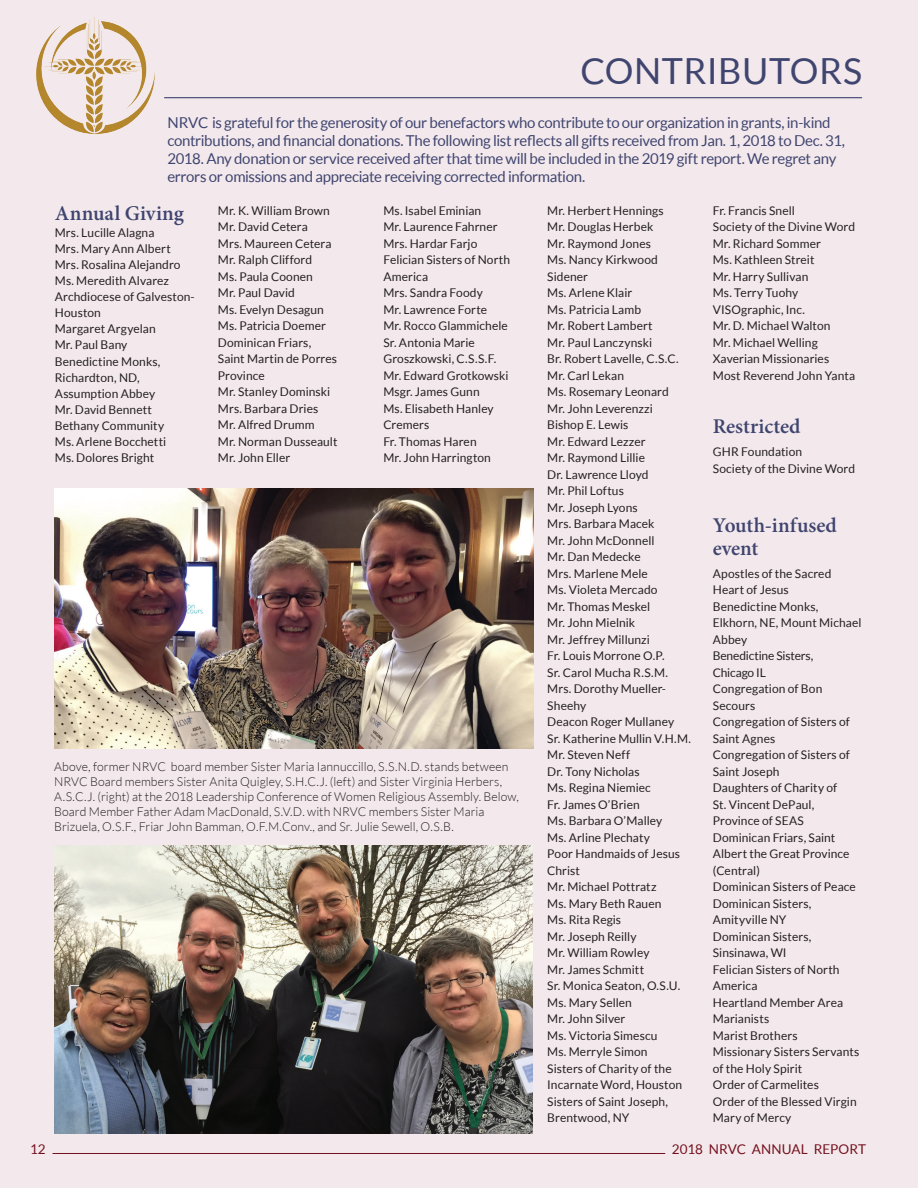
<style>
.page{position:relative;width:918px;height:1188px;background:#f3e9ec}
.page>*{position:absolute;margin:0;border:0;box-sizing:border-box;transform-origin:0 0}
.t1{font:36px "Lato";letter-spacing:.015em;color:#404570}
.t2{font:600 21px/22.5px "Minion Pro";color:#404570}
.t3{font:15px/18px "Lato";letter-spacing:-.025em;color:#404570}
.t4{font:13.5px "Lato";letter-spacing:.005em;color:#75111e}
.t5{font:300 12.3px/15px "Lato";letter-spacing:.005em;color:#231f20}
.t6{font:12px/16.5px "Lato";letter-spacing:.01em;color:#231f20}
</style>
<div class="page">
<hr style="left:53px;top:1153px;width:612px;height:1px;background:#75111e">
<hr style="left:164px;top:97px;width:698px;height:1px;background:#404570">
<img style="left:36px;top:18px;width:119px;height:116px">
<img style="left:54px;top:846px;width:478px;height:288px">
<img style="left:54px;top:489px;width:479px;height:259px">
<h1 class="t1" style="left:580px;top:51px;width:283px">CONTRIBUTORS</h1>
<p class="t3" style="left:167px;top:113px;width:679px">NRVC is grateful for the generosity of our benefactors who contribute to our organization in grants, in-kind contributions, and financial donations. The following list reflects all gifts received from Jan. 1, 2018 to Dec. 31, 2018. Any donation or service received after that time will be included in the 2019 gift report. We regret any errors or omissions and appreciate receiving corrected information.</p>
<h2 class="t2" style="left:55px;top:202px;width:131px">Annual Giving</h2>
<p class="t6" style="left:55px;top:224px;width:141px">Mrs. Lucille Alagna<br>Mrs. Mary Ann Albert<br>Mrs. Rosalina Alejandro<br>Ms. Meredith Alvarez<br>Archdiocese of Galveston-<br>Houston<br>Margaret Argyelan<br>Mr. Paul Bany<br>Benedictine Monks,<br>Richardton, ND,<br>Assumption Abbey<br>Mr. David Bennett<br>Bethany Community<br>Ms. Arlene Bocchetti<br>Ms. Dolores Bright</p>
<p class="t6" style="left:383px;top:202px;width:128px">Ms. Isabel Eminian<br>Mr. Laurence Fahrner<br>Mrs. Hardar Farjo<br>Felician Sisters of North<br>America<br>Mrs. Sandra Foody<br>Mr. Lawrence Forte<br>Mr. Rocco Glammichele<br>Sr. Antonia Marie<br>Groszkowski, C.S.S.F.<br>Mr. Edward Grotkowski<br>Msgr. James Gunn<br>Ms. Elisabeth Hanley<br>Cremers<br>Fr. Thomas Haren<br>Mr. John Harrington</p>
<p class="t6" style="left:218px;top:202px;width:121px">Mr. K. William Brown<br>Mr. David Cetera<br>Mrs. Maureen Cetera<br>Mr. Ralph Clifford<br>Ms. Paula Coonen<br>Mr. Paul David<br>Ms. Evelyn Desagun<br>Ms. Patricia Doemer<br>Dominican Friars,<br>Saint Martin de Porres<br>Province<br>Mr. Stanley Dominski<br>Mrs. Barbara Dries<br>Mr. Alfred Drumm<br>Mr. Norman Dusseault<br>Mr. John Eller</p>
<p class="t6" style="left:547px;top:202px;width:145px">Mr. Herbert Hennings<br>Mr. Douglas Herbek<br>Mr. Raymond Jones<br>Ms. Nancy Kirkwood<br>Sidener<br>Ms. Arlene Klair<br>Ms. Patricia Lamb<br>Mr. Robert Lambert<br>Mr. Paul Lanczynski<br>Br. Robert Lavelle, C.S.C.<br>Mr. Carl Lekan<br>Ms. Rosemary Leonard<br>Mr. John Leverenzzi<br>Bishop E. Lewis<br>Mr. Edward Lezzer<br>Mr. Raymond Lillie<br>Dr. Lawrence Lloyd<br>Mr. Phil Loftus<br>Mr. Joseph Lyons<br>Mrs. Barbara Macek<br>Mr. John McDonnell<br>Mr. Dan Medecke<br>Mrs. Marlene Mele<br>Ms. Violeta Mercado<br>Mr. Thomas Meskel<br>Mr. John Mielnik<br>Mr. Jeffrey Millunzi<br>Fr. Louis Morrone O.P.<br>Sr. Carol Mucha R.S.M.<br>Mrs. Dorothy Mueller-<br>Sheehy<br>Deacon Roger Mullaney<br>Sr. Katherine Mullin V.H.M.<br>Mr. Steven Neff<br>Dr. Tony Nicholas<br>Ms. Regina Niemiec<br>Fr. James O’Brien<br>Ms. Barbara O’Malley<br>Ms. Arline Plechaty<br>Poor Handmaids of Jesus<br>Christ<br>Mr. Michael Pottratz<br>Ms. Mary Beth Rauen<br>Ms. Rita Regis<br>Mr. Joseph Reilly<br>Mr. William Rowley<br>Mr. James Schmitt<br>Sr. Monica Seaton, O.S.U.<br>Ms. Mary Sellen<br>Mr. John Silver<br>Ms. Victoria Simescu<br>Ms. Merryle Simon<br>Sisters of Charity of the<br>Incarnate Word, Houston<br>Sisters of Saint Joseph,<br>Brentwood, NY</p>
<p class="t6" style="left:713px;top:202px;width:144px">Fr. Francis Snell<br>Society of the Divine Word<br>Mr. Richard Sommer<br>Ms. Kathleen Streit<br>Mr. Harry Sullivan<br>Ms. Terry Tuohy<br>VISOgraphic, Inc.<br>Mr. D. Michael Walton<br>Mr. Michael Welling<br>Xaverian Missionaries<br>Most Reverend John Yanta</p>
<h2 class="t2" style="left:713px;top:415px;width:89px">Restricted</h2>
<p class="t6" style="left:713px;top:444px;width:144px">GHR Foundation<br>Society of the Divine Word</p>
<h2 class="t2" style="left:713px;top:514px;width:126px">Youth-infused event</h2>
<p class="t6" style="left:713px;top:565px;width:150px">Apostles of the Sacred<br>Heart of Jesus<br>Benedictine Monks,<br>Elkhorn, NE, Mount Michael<br>Abbey<br>Benedictine Sisters,<br>Chicago IL<br>Congregation of Bon<br>Secours<br>Congregation of Sisters of<br>Saint Agnes<br>Congregation of Sisters of<br>Saint Joseph<br>Daughters of Charity of<br>St. Vincent DePaul,<br>Province of SEAS<br>Dominican Friars, Saint<br>Albert the Great Province (Central)<br>Dominican Sisters of Peace<br>Dominican Sisters,<br>Amityville NY<br>Dominican Sisters,<br>Sinsinawa, WI<br>Felician Sisters of North<br>America<br>Heartland Member Area<br>Marianists<br>Marist Brothers<br>Missionary Sisters Servants of the Holy Spirit<br>Order of Carmelites<br>Order of the Blessed Virgin<br>Mary of Mercy</p>
<p class="t5" style="left:54px;top:759px;width:466px">Above, former NRVC board member Sister Maria Iannuccillo, S.S.N.D. stands between NRVC Board members Sister Anita Quigley, S.H.C.J. (left) and Sister Virginia Herbers, A.S.C.J. (right) at the 2018 Leadership Conference of Women Religious Assembly. Below, Board Member Father Adam MacDonald, S.V.D. with NRVC members Sister Maria Brizuela, O.S.F., Friar John Bamman, O.F.M.Conv., and Sr. Julie Sewell, O.S.B.</p>
<p class="t4" style="left:30px;top:1141px;width:17px">12</p>
<p class="t4" style="left:672px;top:1141px;width:196px">2018 NRVC ANNUAL REPORT</p>
</div>
